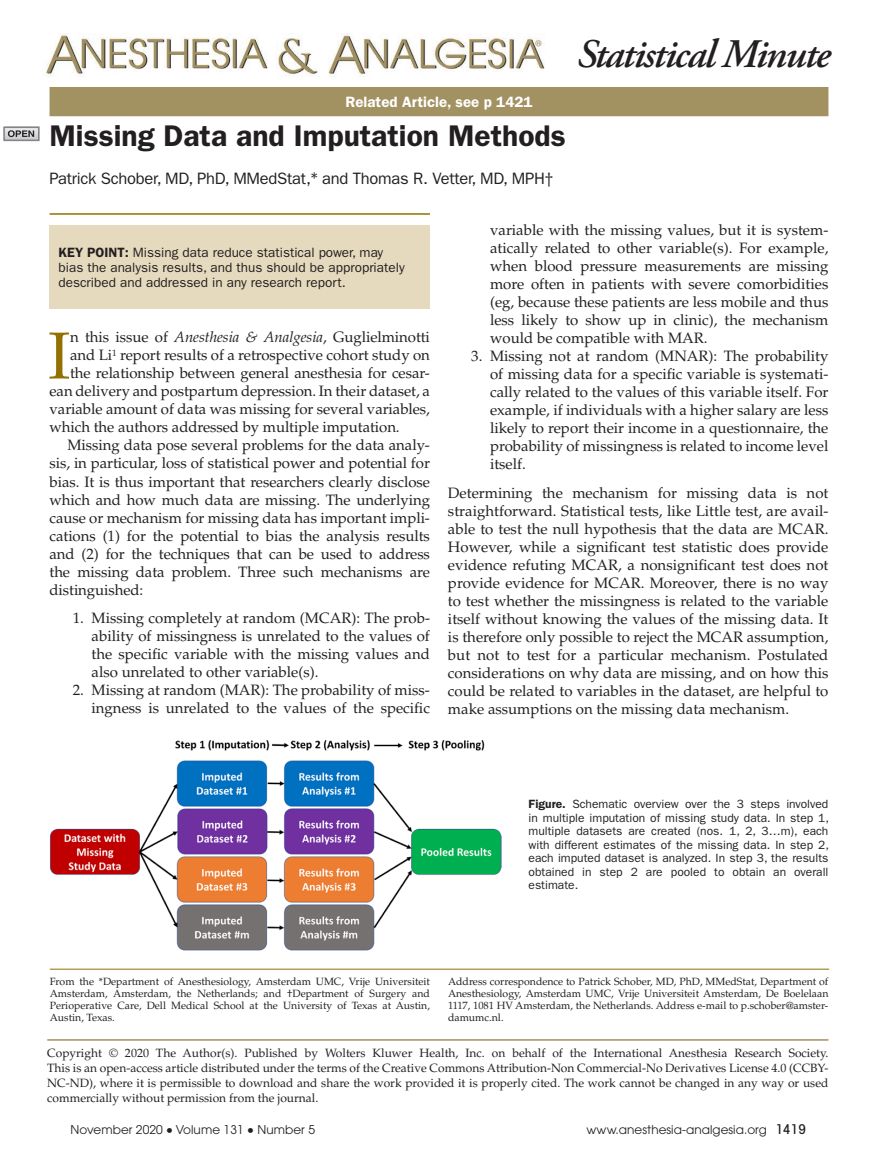
<style>
.page{position:relative;width:878px;height:1175px;background:#fff}
.page>*{position:absolute;margin:0;border:0;box-sizing:border-box;transform-origin:0 0}
.t1{font:66.45px "Palatino LT Std";color:#927100}
.t2{font:italic 600 40.5px "Adobe Garamond Pro";letter-spacing:-.04em;color:#231f20}
.t3{font:600 30px "ITC Franklin Gothic Std";color:#231f20}
.t4{font:16.5px "ITC Franklin Gothic Std";letter-spacing:-.015em;color:#231f20}
.t5{font:15px/18px "Palatino LT Std";letter-spacing:-.005em;color:#231f20;text-align:justify}
.t6{font:600 15px "ITC Franklin Gothic Std";color:#fff}
.t7{font:13.5px/15px "ITC Franklin Gothic Std";color:#231f20}
.t8{font:12px/15px "Palatino LT Std";color:#231f20;text-align:justify}
.t9{font:12px/13.5px "ITC Franklin Gothic Std";color:#231f20;text-align:justify}
.t10{font:12px "Avant Garde";letter-spacing:.005em;color:#231f20}
.t11{font:10.5px/12px "Palatino LT Std";color:#231f20;text-align:justify}
.s1{font-family:"Cambria Math"}
.s2{font-weight:600}
.s3{font-style:italic}
.s4{font-family:"Gandhari Unicode";font-size:18.75px}
.s5{font-weight:500;font-stretch:condensed;font-size:13.5px}
</style>
<div class="page">
<img style="left:46px;top:34px;width:499px;height:42px">
<hr style="left:47px;top:1039px;width:781px;height:1px;background:#a29161">
<div style="left:50px;top:87px;width:778px;height:29px;background:#a29161"></div>
<hr style="left:50px;top:213px;width:380px;height:2px;background:#927100">
<div style="left:50px;top:225px;width:380px;height:84px;background:#e6dabe"></div>
<hr style="left:50px;top:968px;width:779px;height:1px;background:#927100">
<img style="left:50px;top:740px;width:451px;height:210px">
<img style="left:3px;top:127px;width:37px;height:15px">
<div style="left:4px;top:127px;width:35px;height:14px;border:1px solid #808285"></div>
<svg style="left:8px;top:130px;width:26px;height:7px"></svg>
<p class="t6" style="left:345px;top:93px;width:188px">Related Article, see p 1421</p>
<h3 class="t3" style="left:50px;top:118px;width:517px">Missing Data and Imputation Methods</h3>
<p class="t4" style="left:50px;top:169px;width:505px">Patrick Schober, MD, PhD, MMedStat,<span class="s1">*</span> and Thomas R. Vetter, MD, MPH<span class="s1">†</span></p>
<h2 class="t2" style="left:576px;top:31px;width:255px">Statistical Minute</h2>
<p class="t7" style="left:58px;top:245px;width:348px"><span class="s2">KEY POINT:</span> Missing data reduce statistical power, may bias the analysis results, and thus should be appropriately described and addressed in any research report.</p>
<h1 class="t1" style="left:48px;top:317px;width:24px">I</h1>
<p class="t5" style="left:70px;top:328px;width:361px">n this issue of <span class="s3">Anesthesia &amp; Analgesia</span>, Guglielminotti</p>
<p class="t5" style="left:70px;top:346px;width:361px">and Li<sup>1</sup> report results of a retrospective cohort study on</p>
<p class="t5" style="left:70px;top:364px;width:361px">the relationship between general anesthesia for cesar-</p>
<p class="t5" style="left:49px;top:382px;width:382px">ean delivery and postpartum depression. In their dataset, a</p>
<p class="t5" style="left:49px;top:400px;width:382px">variable amount of data was missing for several variables,</p>
<p class="t5" style="left:49px;top:418px;width:352px">which the authors addressed by multiple imputation.</p>
<p class="t5" style="left:67px;top:436px;width:364px">Missing data pose several problems for the data analy-</p>
<p class="t5" style="left:49px;top:454px;width:382px">sis, in particular, loss of statistical power and potential for</p>
<p class="t5" style="left:49px;top:472px;width:382px">bias. It is thus important that researchers clearly disclose</p>
<p class="t5" style="left:49px;top:490px;width:382px">which and how much data are missing. The underlying</p>
<p class="t5" style="left:49px;top:508px;width:382px">cause or mechanism for missing data has important impli-</p>
<p class="t5" style="left:49px;top:526px;width:382px">cations (1) for the potential to bias the analysis results</p>
<p class="t5" style="left:49px;top:544px;width:382px">and (2) for the techniques that can be used to address</p>
<p class="t5" style="left:49px;top:562px;width:382px">the missing data problem. Three such mechanisms are</p>
<p class="t5" style="left:49px;top:580px;width:95px">distinguished:</p>
<p class="t5" style="left:91px;top:609px;width:340px;text-indent:-19px">1. Missing completely at random (MCAR): The prob&shy;ability of missingness is unrelated to the values of the specific variable with the missing values and also unrelated to other variable(s).</p>
<p class="t5" style="left:73px;top:681px;width:359px;text-align:right">2. Missing at random (MAR): The probability of miss&shy;ingness is unrelated to the values of the specific</p>
<p class="t5" style="left:490px;top:221px;width:340px">variable with the missing values, but it is system&shy;atically related to other variable(s). For example, when blood pressure measurements are missing more often in patients with severe comorbidities (eg, because these patients are less mobile and thus less likely to show up in clinic), the mechanism would be compatible with MAR.</p>
<p class="t5" style="left:490px;top:347px;width:340px;text-indent:-19px">3. Missing not at random (MNAR): The probability of missing data for a specific variable is systemati&shy;cally related to the values of this variable itself. For example, if individuals with a higher salary are less likely to report their income in a questionnaire, the probability of missingness is related to income level itself.</p>
<p class="t5" style="left:448px;top:484px;width:382px">Determining the mechanism for missing data is not straightforward. Statistical tests, like Little test, are avail&shy;able to test the null hypothesis that the data are MCAR.<br>However, while a significant test statistic does provide evidence refuting MCAR, a nonsignificant test does not provide evidence for MCAR. Moreover, there is no way to test whether the missingness is related to the variable itself without knowing the values of the missing data. It is therefore only possible to reject the MCAR assumption, but not to test for a particular mechanism. Postulated considerations on why data are missing, and on how this could be related to variables in the dataset, are helpful to make assumptions on the missing data mechanism.</p>
<p class="t9" style="left:528px;top:797px;width:302px"><span class="s2">Figure.</span> Schematic overview over the 3 steps involved in multiple imputation of missing study data. In step 1, multiple datasets are created (nos. 1, 2, 3…m), each with different estimates of the missing data. In step 2, each imputed dataset is analyzed. In step 3, the results obtained in step 2 are pooled to obtain an overall estimate.</p>
<p class="t11" style="left:50px;top:975px;width:381px">From the *Department of Anesthesiology, Amsterdam UMC, Vrije Universiteit Amsterdam, Amsterdam, the Netherlands; and †Department of Surgery and Perioperative Care, Dell Medical School at the University of Texas at Austin, Austin, Texas.</p>
<p class="t11" style="left:448px;top:975px;width:382px">Address correspondence to Patrick Schober, MD, PhD, MMedStat, Department of Anesthesiology, Amsterdam UMC, Vrije Universiteit Amsterdam, De Boelelaan 1117, 1081 HV Amsterdam, the Netherlands. Address e-mail to p.schober@amster&shy;damumc.nl.</p>
<p class="t8" style="left:47px;top:1045px;width:782px">Copyright © 2020 The Author(s). Published by Wolters Kluwer Health, Inc. on behalf of the International Anesthesia Research Society.<br>This is an open-access article distributed under the terms of the Creative Commons Attribution-Non Commercial-No Derivatives License 4.0 (CCBY-NC-ND), where it is permissible to download and share the work provided it is properly cited. The work cannot be changed in any way or used commercially without permission from the journal.</p>
<p class="t10" style="left:70px;top:1123px;width:246px">November 2020 <span class="s4">•</span> Volume 131 <span class="s4">•</span> Number 5</p>
<p class="t10" style="left:586px;top:1123px;width:221px">www.anesthesia-analgesia.org <span class="s5">1419</span></p>
</div>
